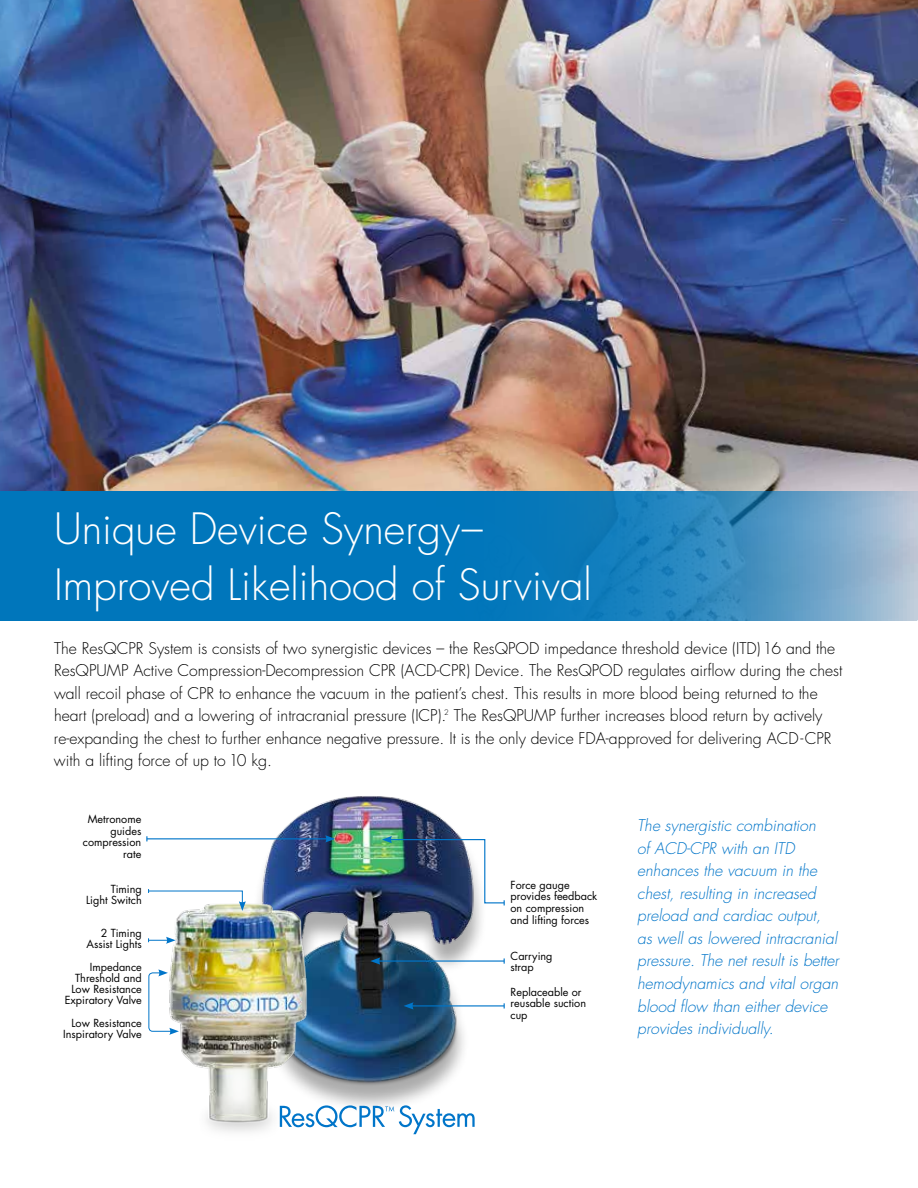
<style>
.page{position:relative;width:918px;height:1188px;background:#fff}
.page>*{position:absolute;margin:0;border:0;box-sizing:border-box;transform-origin:0 0}
.t1{font:300 42px/55.5px "Futura Std";color:#fff}
.t2{font:300 15.75px/22.5px "Futura Std";color:#000}
.t3{font:italic 300 15.75px/22.5px "Futura Std";color:#0075c9}
.t4{font:10.8px/11.6px "Futura Std";color:#000;text-align:right}
</style>
<div class="page">
<img style="left:0;top:0;width:918px;height:491px">
<svg style="left:0;top:491px;width:918px;height:130px;background:#1d82bd"></svg>
<div style="left:252px;top:802px;width:236px;height:312px;background:#000;opacity:.33"></div>
<img style="left:243px;top:796px;width:245px;height:295px">
<svg style="left:382px;top:836px;width:123px;height:69px"></svg>
<hr style="left:378px;top:960px;width:126px;height:2px;background:#0075c9">
<svg style="left:370px;top:957px;width:10px;height:8px"></svg>
<hr style="left:411px;top:1005px;width:93px;height:2px;background:#0075c9">
<svg style="left:404px;top:1002px;width:10px;height:8px"></svg>
<hr style="left:147px;top:838px;width:181px;height:1px;background:#0075c9">
<svg style="left:325px;top:835px;width:10px;height:8px"></svg>
<img style="left:166px;top:889px;width:164px;height:243px">
<svg style="left:148px;top:889px;width:98px;height:22px"></svg>
<svg style="left:148px;top:937px;width:28px;height:7px"></svg>
<svg style="left:148px;top:969px;width:31px;height:66px"></svg>
<svg style="left:280px;top:1105px;width:195px;height:29px"></svg>
<h1 class="t1" style="left:54px;top:503px;width:539px">Unique Device Synergy–<br>Improved Likelihood of Survival</h1>
<p class="t2" style="left:54px;top:637px;width:790px">The ResQCPR System is consists of two synergistic devices – the ResQPOD impedance threshold device (ITD) 16 and the ResQPUMP Active Compression-Decompression CPR (ACD-CPR) Device. The ResQPOD regulates airflow during the chest wall recoil phase of CPR to enhance the vacuum in the patient’s chest. This results in more blood being returned to the heart (preload) and a lowering of intracranial pressure (ICP).<sup>2</sup> The ResQPUMP further increases blood return by actively re-expanding the chest to further enhance negative pressure. It is the only device FDA-approved for delivering ACD-CPR with a lifting force of up to 10 kg.</p>
<p class="t4" style="left:83px;top:813px;width:60px">Metronome guides compression rate</p>
<p class="t4" style="left:86px;top:883px;width:57px">Timing<br>Light Switch</p>
<p class="t4" style="left:87px;top:928px;width:57px">2 Timing<br>Assist Lights</p>
<p class="t4" style="left:65px;top:961px;width:79px">Impedance<br>Threshold and<br>Low Resistance<br>Expiratory Valve</p>
<p class="t4" style="left:63px;top:1017px;width:80px">Low Resistance<br>Inspiratory Valve</p>
<p class="t4" style="left:511px;top:879px;width:88px;text-align:left">Force gauge provides feedback on compression and lifting forces</p>
<p class="t4" style="left:511px;top:950px;width:44px;text-align:left">Carrying strap</p>
<p class="t4" style="left:511px;top:986px;width:77px;text-align:left">Replaceable or reusable suction cup</p>
<p class="t3" style="left:637px;top:815px;width:203px">The synergistic combination<br>of ACD-CPR with an ITD enhances the vacuum in the chest, resulting in increased preload and cardiac output, as well as lowered intracranial pressure. The net result is better hemodynamics and vital organ blood flow than either device provides individually.</p>
</div>
